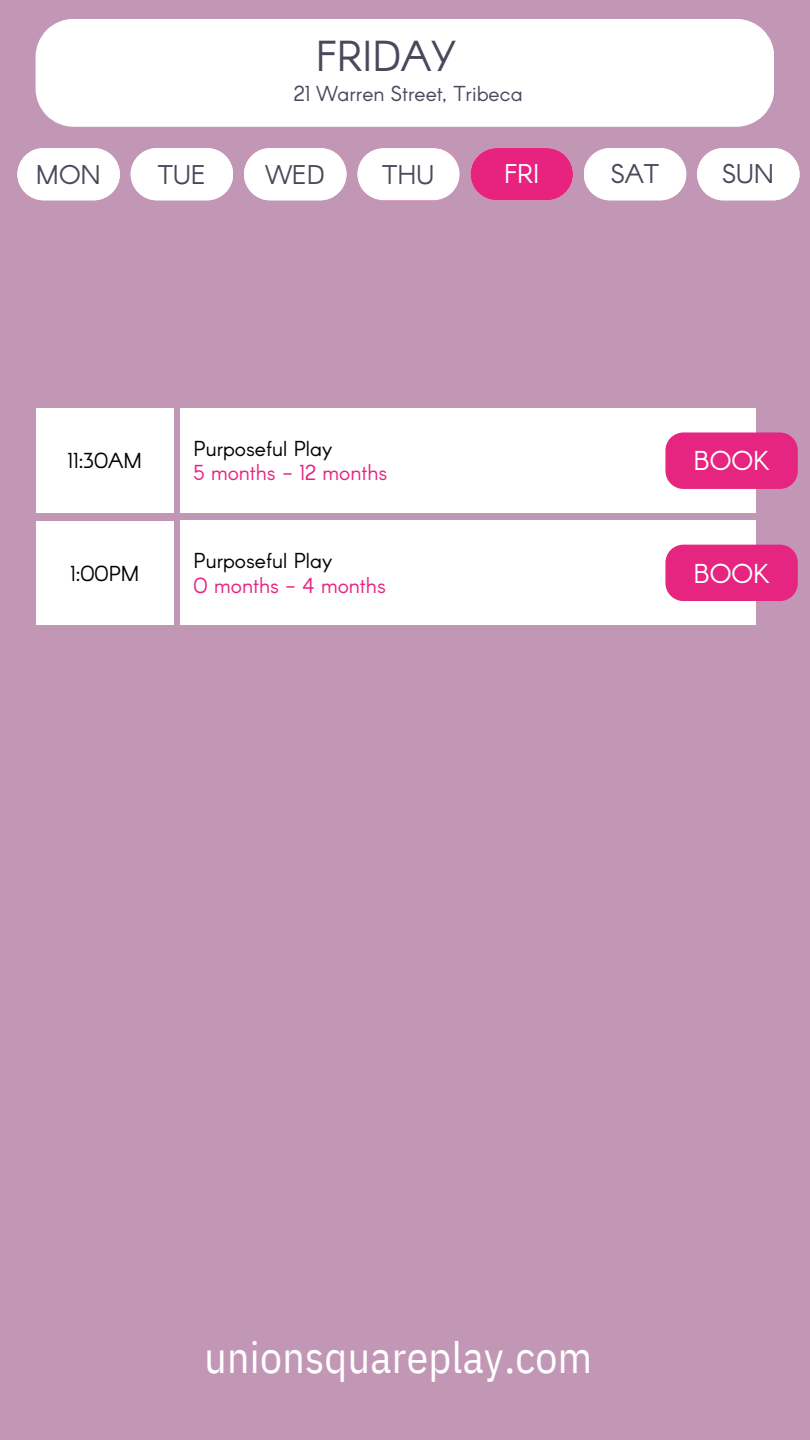
<style>
.page{position:relative;width:810px;height:1440px;background:#c296b5}
.page>*{position:absolute;margin:0;border:0;box-sizing:border-box;transform-origin:0 0}
.t1{font:43.6px "IBM Plex Sans Cond";letter-spacing:.01em;color:#fff}
.t2{font:42.4px "Arcon";color:#49495b}
.t3{font:26.7px "Arcon";color:#fff}
.t4{font:26.5px "Arcon";color:#49495b}
.t5{font:26.5px "Arcon";color:#fff}
.t6{font:21.2px "Arcon";color:#000}
.t7{font:21.2px "Arcon";color:#49495b}
.t8{font:21.2px "Arcon";color:#e62580}
.t9{font:21.2px "Arcon";color:#e7237f}
</style>
<div class="page">
<div style="left:17px;top:148px;width:103px;height:52px;background:#fff"></div>
<div style="left:131px;top:148px;width:102px;height:52px;background:#fff"></div>
<div style="left:244px;top:148px;width:103px;height:52px;background:#fff"></div>
<div style="left:357px;top:148px;width:103px;height:52px;background:#fff"></div>
<div style="left:471px;top:148px;width:102px;height:52px;background:#e7237f"></div>
<div style="left:584px;top:148px;width:102px;height:52px;background:#fff"></div>
<div style="left:36px;top:19px;width:738px;height:108px;background:#fff"></div>
<div style="left:697px;top:148px;width:103px;height:52px;background:#fff"></div>
<div style="left:180px;top:408px;width:576px;height:105px;background:#fff"></div>
<div style="left:36px;top:408px;width:138px;height:105px;background:#fff"></div>
<div style="left:180px;top:521px;width:576px;height:104px;background:#fff"></div>
<div style="left:36px;top:521px;width:138px;height:104px;background:#fff"></div>
<div style="left:665px;top:432px;width:133px;height:57px;background:#e62580;border-radius:18px"></div>
<div style="left:665px;top:545px;width:133px;height:56px;background:#e62580;border-radius:18px"></div>
<p class="t2" style="left:316px;top:28px;width:142px">FRIDAY</p>
<h3 class="t7" style="left:294px;top:80px;width:230px">21 Warren Street, Tribeca</h3>
<h1 class="t4" style="left:36px;top:157px;width:67px">MON</h1>
<p class="t4" style="left:158px;top:157px;width:49px">TUE</p>
<p class="t4" style="left:266px;top:157px;width:60px">WED</p>
<h3 class="t4" style="left:382px;top:157px;width:53px">THU</h3>
<p class="t5" style="left:504px;top:157px;width:37px">FRI</p>
<h3 class="t4" style="left:611px;top:157px;width:50px">SAT</h3>
<p class="t4" style="left:722px;top:157px;width:53px">SUN</p>
<p class="t6" style="left:68px;top:447px;width:76px">11:30AM</p>
<h3 class="t6" style="left:70px;top:560px;width:71px">1:00PM</h3>
<p class="t6" style="left:194px;top:435px;width:140px">Purposeful Play</p>
<h3 class="t8" style="left:194px;top:459px;width:195px">5 months - 12 months</h3>
<h3 class="t6" style="left:194px;top:547px;width:140px">Purposeful Play</h3>
<p class="t9" style="left:194px;top:571px;width:194px">0 months - 4 months</p>
<p class="t3" style="left:694px;top:444px;width:78px">BOOK</p>
<h3 class="t3" style="left:694px;top:556px;width:78px">BOOK</h3>
<h4 class="t1" style="left:204px;top:1329px;width:389px">unionsquareplay.com</h4>
</div>
